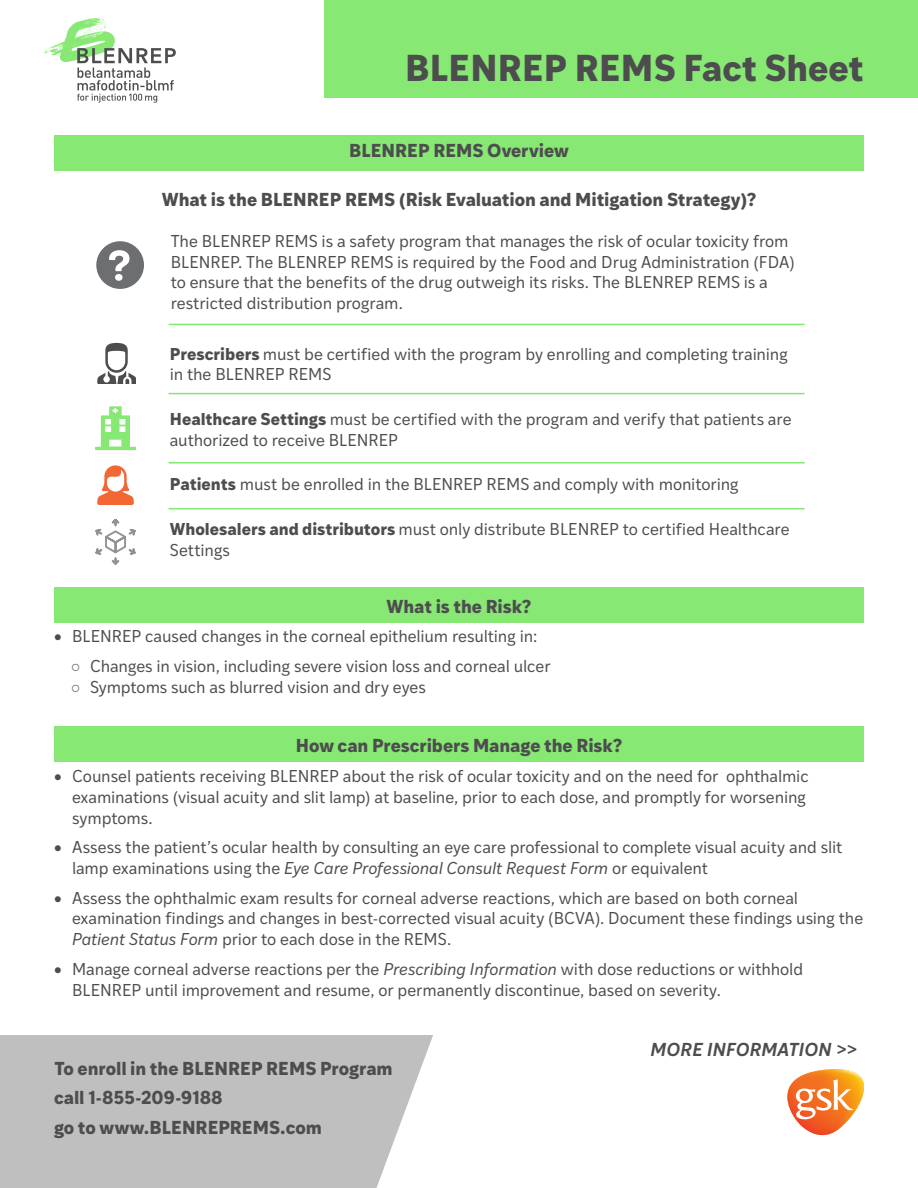
<style>
.page{position:relative;width:918px;height:1188px;background:#fff}
.page>*{position:absolute;margin:0;border:0;box-sizing:border-box;transform-origin:0 0}
.t1{font:700 36px "Ivy Style Sans";letter-spacing:.005em;color:#4d4d4f}
.t2{font:700 18px/29.7px "Ivy Style Sans";letter-spacing:-.005em;color:#4d4d4f}
.t3{font:italic 600 18px "Ivy Style Sans";letter-spacing:.005em;color:#4d4d4f}
.t4{font:16.5px/20.7px "Ivy Style Sans";letter-spacing:-.005em;color:#4d4d4f}
.s1{font-weight:700}
.s2{font-family:"Arial Narrow"}
.s3{font-style:italic}
.s4{font-weight:700;font-style:normal}
</style>
<div class="page">
<svg style="left:97px;top:465px;width:37px;height:40px"></svg>
<svg style="left:95px;top:406px;width:41px;height:44px"></svg>
<div style="left:0;top:1035px;width:433px;height:153px;background:#bfbfbf"></div>
<div style="left:325px;top:0;width:593px;height:97px;background:#87e873"></div>
<div style="left:54px;top:135px;width:810px;height:36px;background:#87e873"></div>
<svg style="left:787px;top:1069px;width:77px;height:66px"></svg>
<svg style="left:44px;top:18px;width:132px;height:85px"></svg>
<div style="left:54px;top:587px;width:810px;height:36px;background:#87e873"></div>
<div style="left:54px;top:726px;width:810px;height:36px;background:#87e873"></div>
<hr style="left:169px;top:393px;width:636px;height:1px;background:#85e772">
<hr style="left:169px;top:462px;width:636px;height:2px;background:#85e772">
<svg style="left:97px;top:343px;width:39px;height:41px"></svg>
<hr style="left:169px;top:324px;width:636px;height:1px;background:#85e772">
<div style="left:96px;top:241px;width:48px;height:48px;background:#6d6e71;border-radius:50%"></div>
<svg style="left:109px;top:250px;width:21px;height:31px"></svg>
<svg style="left:95px;top:519px;width:41px;height:46px"></svg>
<hr style="left:169px;top:508px;width:636px;height:1px;background:#85e772">
<h1 class="t1" style="left:405px;top:38px;width:461px">BLENREP REMS Fact Sheet</h1>
<p class="t2" style="left:349px;top:134px;width:221px">BLENREP REMS Overview</p>
<p class="t2" style="left:162px;top:183px;width:596px">What is the BLENREP REMS (Risk Evaluation and Mitigation Strategy)?</p>
<p class="t4" style="left:171px;top:230px;width:626px">The BLENREP REMS is a safety program that manages the risk of ocular toxicity from BLENREP. The BLENREP REMS is required by the Food and Drug Administration (FDA) to ensure that the benefits of the drug outweigh its risks. The BLENREP REMS is a restricted distribution program.</p>
<p class="t4" style="left:170px;top:342px;width:620px"><span class="s1">Prescribers</span> must be certified with the program by enrolling and completing training in the BLENREP REMS</p>
<p class="t4" style="left:170px;top:408px;width:623px"><span class="s1">Healthcare Settings</span> must be certified with the program and verify that patients are authorized to receive BLENREP</p>
<p class="t4" style="left:170px;top:473px;width:570px"><span class="s1">Patients</span> must be enrolled in the BLENREP REMS and comply with monitoring</p>
<p class="t4" style="left:170px;top:518px;width:621px"><span class="s1">Wholesalers and distributors</span> must only distribute BLENREP to certified Healthcare<br>Settings</p>
<p class="t2" style="left:387px;top:590px;width:146px">What is the Risk?</p>
<p class="t4" style="left:54px;top:625px;width:485px">• BLENREP caused changes in the corneal epithelium resulting in:</p>
<p class="t4" style="left:72px;top:655px;width:480px"><span class="s2">○</span> Changes in vision, including severe vision loss and corneal ulcer</p>
<p class="t4" style="left:72px;top:676px;width:355px"><span class="s2">○</span> Symptoms such as blurred vision and dry eyes</p>
<p class="t2" style="left:296px;top:730px;width:328px">How can Prescribers Manage the Risk?</p>
<p class="t4" style="left:72px;top:765px;width:738px;text-indent:-18px">• Counsel patients receiving BLENREP about the risk of ocular toxicity and on the need for ophthalmic examinations (visual acuity and slit lamp) at baseline, prior to each dose, and promptly for worsening symptoms.</p>
<p class="t4" style="left:72px;top:836px;width:772px;text-indent:-18px">• Assess the patient’s ocular health by consulting an eye care professional to complete visual acuity and slit lamp examinations using the <span class="s3">Eye Care Professional Consult Request Form</span> or equivalent</p>
<p class="t4" style="left:72px;top:887px;width:793px;text-indent:-18px">• Assess the ophthalmic exam results for corneal adverse reactions, which are based on both corneal examination findings and changes in best-corrected visual acuity (BCVA). Document these findings using the<br><span class="s3">Patient Status Form</span> prior to each dose in the REMS.</p>
<p class="t4" style="left:72px;top:958px;width:733px;text-indent:-18px">• Manage corneal adverse reactions per the <span class="s3">Prescribing Information</span> with dose reductions or withhold<br>BLENREP until improvement and resume, or permanently discontinue, based on severity.</p>
<p class="t2" style="left:54px;top:1052px;width:340px">To enroll in the BLENREP REMS Program call 1-855-209-9188<br>go to www.BLENREPREMS.com</p>
<p class="t3" style="left:651px;top:1035px;width:209px">MORE INFORMATION <span class="s4">&gt;&gt;</span></p>
</div>
